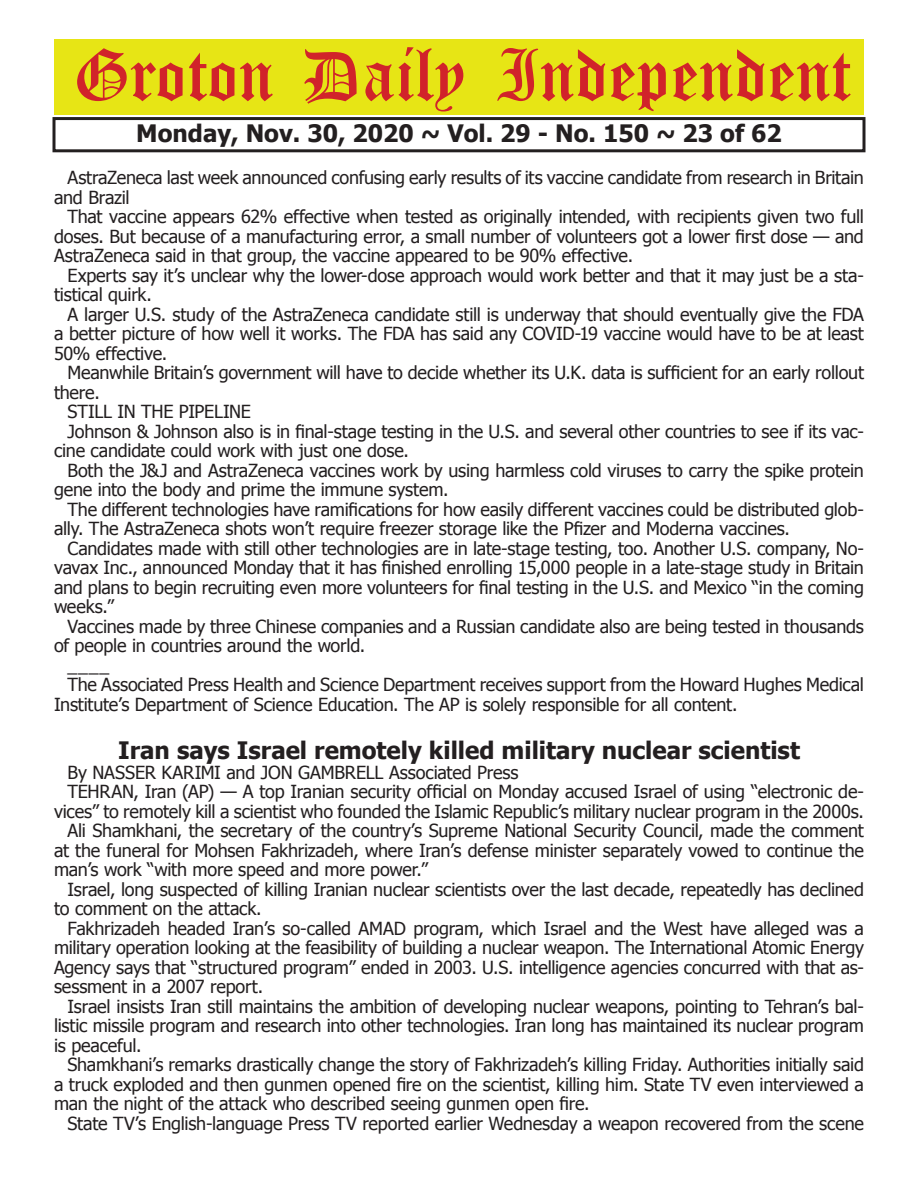
<style>
.page{position:relative;width:918px;height:1188px;background:#fff}
.page>*{position:absolute;margin:0;border:0;box-sizing:border-box;transform-origin:0 0}
.t1{font:54px "Old English Five";color:#d1232a}
.t2{font:700 24px "Tahoma";color:#231f20}
.t3{font:18px/19.5px "Tahoma";letter-spacing:-.01em;color:#231f20}
</style>
<div class="page">
<div style="left:52px;top:117px;width:814px;height:35px;border:3px solid #231f20"></div>
<div style="left:54px;top:40px;width:810px;height:75px;background:#e7e515"></div>
<h1 class="t1" style="left:73px;top:50px;width:779px">Groton Daily Independent</h1>
<h2 class="t2" style="left:136px;top:116px;width:647px">Monday, Nov. 30, 2020 ~ Vol. 29 - No. 150 ~ 23 of 62</h2>
<p class="t3" style="left:54px;top:167px;width:811px;text-indent:14px">AstraZeneca last week announced confusing early results of its vaccine candidate from research in Britain and Brazil</p>
<p class="t3" style="left:54px;top:206px;width:812px;text-align:justify;text-indent:14px">That vaccine appears 62% effective when tested as originally intended, with recipients given two full doses. But because of a manufacturing error, a small number of volunteers got a lower first dose — and AstraZeneca said in that group, the vaccine appeared to be 90% effective.</p>
<p class="t3" style="left:54px;top:265px;width:812px;text-indent:14px">Experts say it’s unclear why the lower-dose approach would work better and that it may just be a sta&shy;tistical quirk.</p>
<p class="t3" style="left:54px;top:304px;width:811px;text-align:justify;text-indent:14px">A larger U.S. study of the AstraZeneca candidate still is underway that should eventually give the FDA a better picture of how well it works. The FDA has said any COVID-19 vaccine would have to be at least 50% effective.</p>
<p class="t3" style="left:68px;top:362px;width:798px">Meanwhile Britain’s government will have to decide whether its U.K. data is sufficient for an early rollout</p>
<p class="t3" style="left:54px;top:382px;width:47px">there.</p>
<p class="t3" style="left:68px;top:401px;width:185px">STILL IN THE PIPELINE</p>
<p class="t3" style="left:68px;top:421px;width:798px">Johnson &amp; Johnson also is in final-stage testing in the U.S. and several other countries to see if its vac-</p>
<p class="t3" style="left:54px;top:440px;width:357px">cine candidate could work with just one dose.</p>
<p class="t3" style="left:68px;top:460px;width:798px">Both the J&amp;J and AstraZeneca vaccines work by using harmless cold viruses to carry the spike protein</p>
<p class="t3" style="left:54px;top:479px;width:396px">gene into the body and prime the immune system.</p>
<p class="t3" style="left:68px;top:499px;width:798px">The different technologies have ramifications for how easily different vaccines could be distributed glob-</p>
<p class="t3" style="left:54px;top:518px;width:738px">ally. The AstraZeneca shots won’t require freezer storage like the Pfizer and Moderna vaccines.</p>
<p class="t3" style="left:68px;top:538px;width:798px">Candidates made with still other technologies are in late-stage testing, too. Another U.S. company, No-</p>
<p class="t3" style="left:54px;top:557px;width:811px">vavax Inc., announced Monday that it has finished enrolling 15,000 people in a late-stage study in Britain</p>
<p class="t3" style="left:54px;top:577px;width:812px">and plans to begin recruiting even more volunteers for final testing in the U.S. and Mexico “in the coming</p>
<p class="t3" style="left:54px;top:596px;width:61px">weeks.”</p>
<p class="t3" style="left:68px;top:616px;width:798px">Vaccines made by three Chinese companies and a Russian candidate also are being tested in thousands</p>
<p class="t3" style="left:54px;top:635px;width:313px">of people in countries around the world.</p>
<p class="t3" style="left:68px;top:655px;width:43px">____</p>
<p class="t3" style="left:68px;top:674px;width:798px">The Associated Press Health and Science Department receives support from the Howard Hughes Medical</p>
<p class="t3" style="left:54px;top:694px;width:685px">Institute’s Department of Science Education. The AP is solely responsible for all content.</p>
<h2 class="t2" style="left:118px;top:734px;width:683px">Iran says Israel remotely killed military nuclear scientist</h2>
<p class="t3" style="left:68px;top:762px;width:453px">By NASSER KARIMI and JON GAMBRELL Associated Press</p>
<p class="t3" style="left:68px;top:781px;width:798px">TEHRAN, Iran (AP) — A top Iranian security official on Monday accused Israel of using “electronic de-</p>
<p class="t3" style="left:54px;top:801px;width:812px">vices” to remotely kill a scientist who founded the Islamic Republic’s military nuclear program in the 2000s.</p>
<p class="t3" style="left:68px;top:820px;width:798px">Ali Shamkhani, the secretary of the country’s Supreme National Security Council, made the comment</p>
<p class="t3" style="left:54px;top:840px;width:812px">at the funeral for Mohsen Fakhrizadeh, where Iran’s defense minister separately vowed to continue the</p>
<p class="t3" style="left:54px;top:859px;width:375px">man’s work “with more speed and more power.”</p>
<p class="t3" style="left:68px;top:879px;width:798px">Israel, long suspected of killing Iranian nuclear scientists over the last decade, repeatedly has declined</p>
<p class="t3" style="left:54px;top:898px;width:209px">to comment on the attack.</p>
<p class="t3" style="left:68px;top:918px;width:798px">Fakhrizadeh headed Iran’s so-called AMAD program, which Israel and the West have alleged was a</p>
<p class="t3" style="left:54px;top:937px;width:812px">military operation looking at the feasibility of building a nuclear weapon. The International Atomic Energy</p>
<p class="t3" style="left:54px;top:957px;width:812px">Agency says that “structured program” ended in 2003. U.S. intelligence agencies concurred with that as-</p>
<p class="t3" style="left:54px;top:976px;width:211px">sessment in a 2007 report.</p>
<p class="t3" style="left:68px;top:996px;width:798px">Israel insists Iran still maintains the ambition of developing nuclear weapons, pointing to Tehran’s bal-</p>
<p class="t3" style="left:54px;top:1015px;width:812px">listic missile program and research into other technologies. Iran long has maintained its nuclear program</p>
<p class="t3" style="left:54px;top:1035px;width:89px">is peaceful.</p>
<p class="t3" style="left:68px;top:1054px;width:798px">Shamkhani’s remarks drastically change the story of Fakhrizadeh’s killing Friday. Authorities initially said</p>
<p class="t3" style="left:54px;top:1073px;width:812px">a truck exploded and then gunmen opened fire on the scientist, killing him. State TV even interviewed a</p>
<p class="t3" style="left:54px;top:1093px;width:537px">man the night of the attack who described seeing gunmen open fire.</p>
<p class="t3" style="left:68px;top:1112px;width:798px">State TV’s English-language Press TV reported earlier Wednesday a weapon recovered from the scene</p>
</div>
